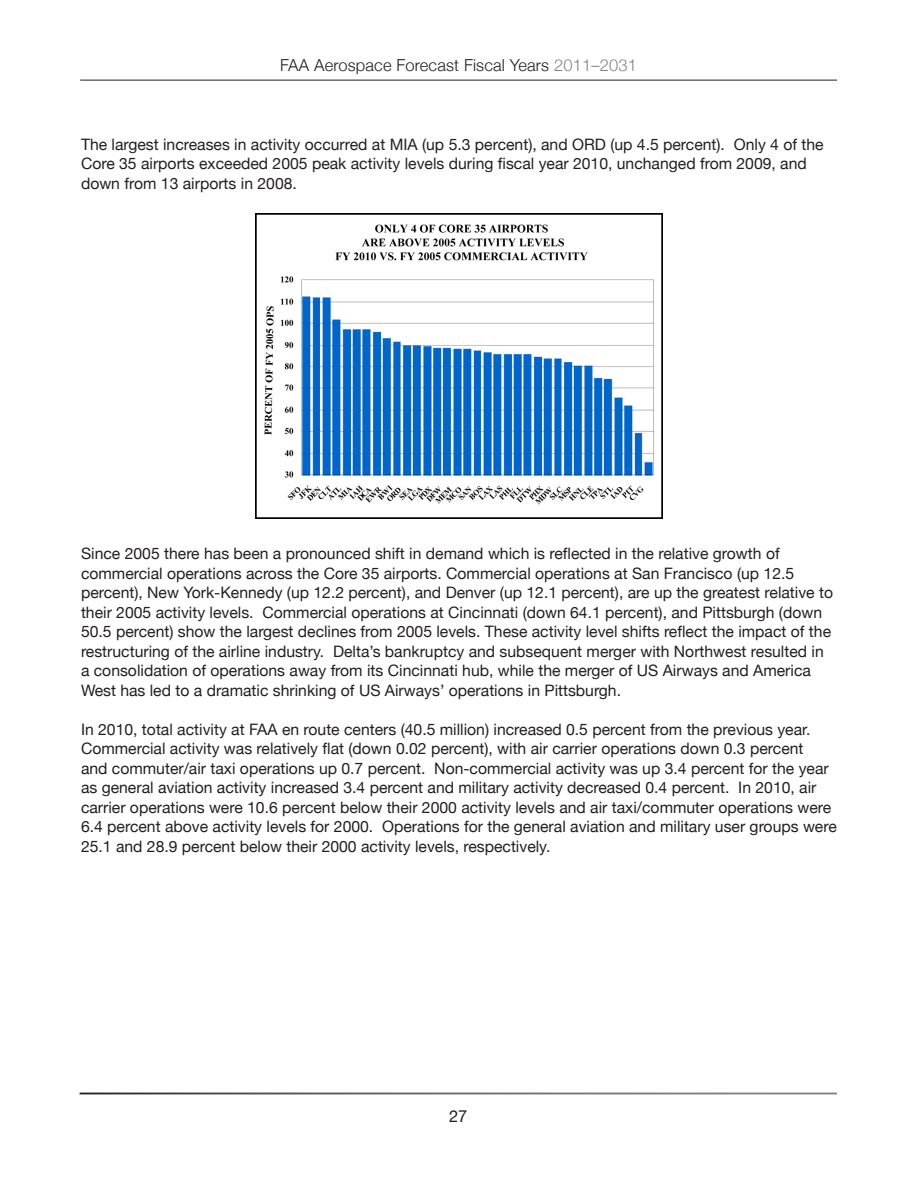
<style>
.page{position:relative;width:918px;height:1188px;background:#fff}
.page>*{position:absolute;margin:0;border:0;box-sizing:border-box;transform-origin:0 0}
.t1{font:300 16.5px "Helvetica Neue";letter-spacing:.01em;color:#231f20}
.t2{font:16.5px "Helvetica Neue";color:#231f20}
.t3{font:15.75px/19.5px "Helvetica Neue";color:#231f20}
.s1{color:#808285}
</style>
<div class="page">
<hr style="left:80px;top:80px;width:757px;height:1px;background:#231f20">
<img style="left:255px;top:214px;width:408px;height:304px">
<p class="t1" style="left:280px;top:55px;width:359px">FAA Aerospace Forecast Fiscal Years <span class="s1">2011–2031</span></p>
<p class="t3" style="left:81px;top:134px;width:744px">The largest increases in activity occurred at MIA (up 5.3 percent), and ORD (up 4.5 percent). Only 4 of the<br>Core 35 airports exceeded 2005 peak activity levels during fiscal year 2010, unchanged from 2009, and down from 13 airports in 2008.</p>
<p class="t3" style="left:81px;top:544px;width:754px">Since 2005 there has been a pronounced shift in demand which is reflected in the relative growth of commercial operations across the Core 35 airports. Commercial operations at San Francisco (up 12.5 percent), New York-Kennedy (up 12.2 percent), and Denver (up 12.1 percent), are up the greatest relative to their 2005 activity levels. Commercial operations at Cincinnati (down 64.1 percent), and Pittsburgh (down 50.5 percent) show the largest declines from 2005 levels. These activity level shifts reflect the impact of the restructuring of the airline industry. Delta’s bankruptcy and subsequent merger with Northwest resulted in a consolidation of operations away from its Cincinnati hub, while the merger of US Airways and America West has led to a dramatic shrinking of US Airways’ operations in Pittsburgh.</p>
<p class="t3" style="left:81px;top:719px;width:757px">In 2010, total activity at FAA en route centers (40.5 million) increased 0.5 percent from the previous year.<br>Commercial activity was relatively flat (down 0.02 percent), with air carrier operations down 0.3 percent<br>and commuter/air taxi operations up 0.7 percent. Non-commercial activity was up 3.4 percent for the year as general aviation activity increased 3.4 percent and military activity decreased 0.4 percent. In 2010, air carrier operations were 10.6 percent below their 2000 activity levels and air taxi/commuter operations were 6.4 percent above activity levels for 2000. Operations for the general aviation and military user groups were 25.1 and 28.9 percent below their 2000 activity levels, respectively.</p>
<p class="t2" style="left:449px;top:1106px;width:20px">27</p>
</div>
